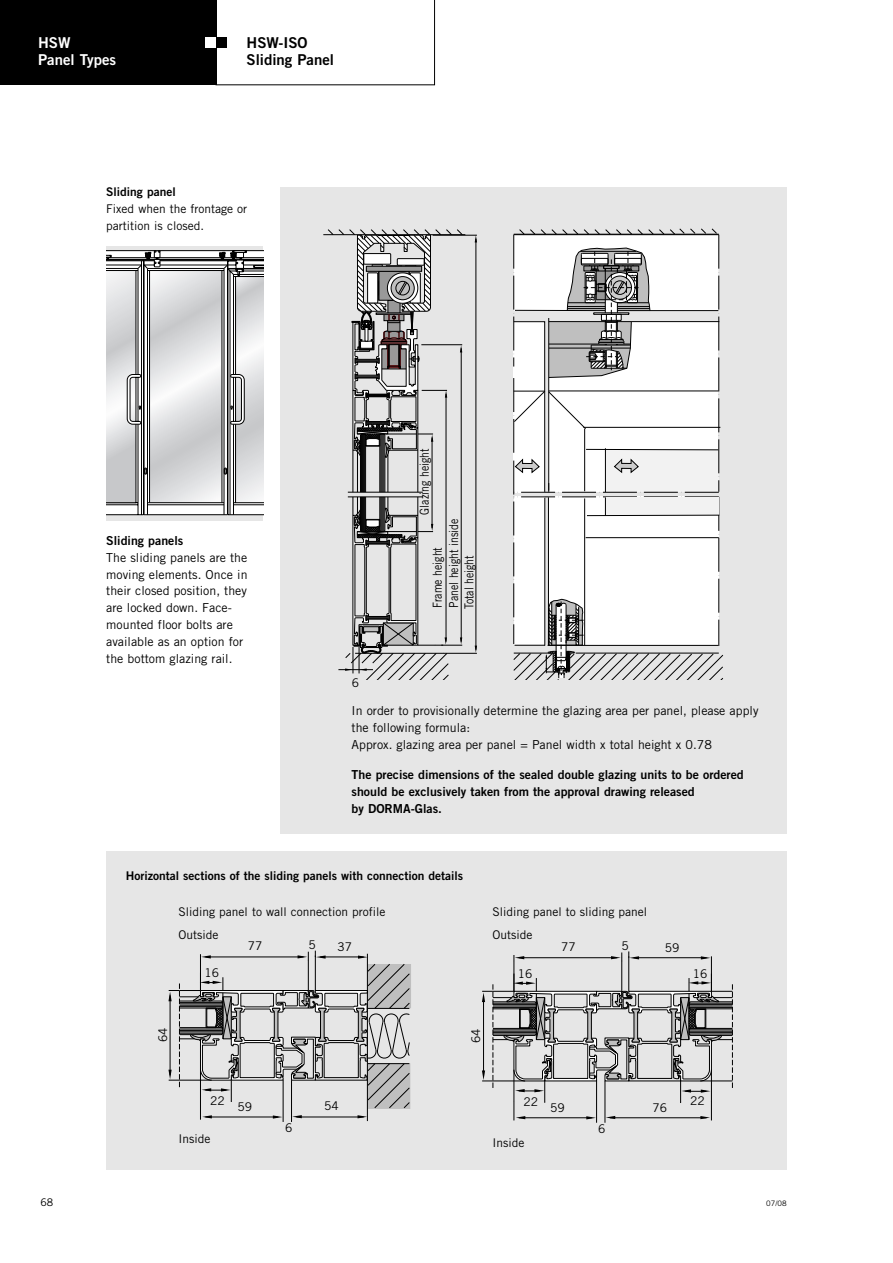
<style>
.page{position:relative;width:893px;height:1263px;background:#fff}
.page>*{position:absolute;margin:0;border:0;box-sizing:border-box;transform-origin:0 0}
.t1{font:15px/16.8px "Trade Gothic Bold Two";color:#000}
.t2{font:15px/16.8px "Trade Gothic Bold Two";color:#fff}
.t3{font:12.3px/17px "Trade Gothic";color:#000}
.t4{font:12.3px/17px "Trade Gothic Bold Two";color:#000}
.t5{font:12.3px/15.8px "Trade Gothic";color:#000;scale:.85 1}
.t6{font:12px/16.8px "Trade Gothic";color:#000}
.t7{font:12px "Trade Gothic Bold Two";color:#000}
.t8{font:10.5px "Trade Gothic";color:#000}
.t9{font:7.5px "Trade Gothic";color:#000}
</style>
<div class="page">
<div style="left:281px;top:187px;width:506px;height:646px;background:#e6e6e6"></div>
<hr style="left:323px;top:234px;width:142px;height:1px;background:#000">
<svg style="left:328px;top:229px;width:5px;height:6px"></svg>
<hr style="left:476px;top:239px;width:1px;height:411px;background:#000">
<hr style="left:355px;top:653px;width:122px;height:1px;background:#000">
<hr style="left:433px;top:235px;width:44px;height:1px;background:#000">
<hr style="left:338px;top:669px;width:35px;height:1px;background:#000">
<svg style="left:475px;top:235px;width:2px;height:7px"></svg>
<svg style="left:475px;top:646px;width:2px;height:7px"></svg>
<svg style="left:513px;top:228px;width:210px;height:452px"></svg>
<svg style="left:339px;top:229px;width:124px;height:450px"></svg>
<svg style="left:217px;top:0;width:218px;height:85px"></svg>
<div style="left:106px;top:851px;width:681px;height:318px;background:#e6e6e6"></div>
<div style="left:0;top:0;width:217px;height:85px;background:#000"></div>
<div style="left:205px;top:37px;width:11px;height:11px;background:#fff"></div>
<div style="left:216px;top:37px;width:11px;height:11px;background:#000"></div>
<div style="left:367px;top:964px;width:44px;height:44px;background:#bfbfbf"></div>
<hr style="left:205px;top:1117px;width:73px;height:1px;background:#000">
<hr style="left:283px;top:1080px;width:1px;height:42px;background:#000">
<hr style="left:200px;top:1069px;width:1px;height:51px;background:#000">
<hr style="left:296px;top:1117px;width:68px;height:1px;background:#000">
<hr style="left:291px;top:1080px;width:1px;height:42px;background:#000">
<hr style="left:367px;top:954px;width:1px;height:167px;background:#000">
<svg style="left:292px;top:1115px;width:10px;height:3px"></svg>
<svg style="left:358px;top:1115px;width:9px;height:3px"></svg>
<svg style="left:202px;top:1115px;width:10px;height:3px"></svg>
<svg style="left:273px;top:1115px;width:11px;height:3px"></svg>
<svg style="left:168px;top:951px;width:242px;height:158px"></svg>
<hr style="left:519px;top:1117px;width:73px;height:1px;background:#000">
<hr style="left:596px;top:1081px;width:1px;height:42px;background:#000">
<hr style="left:514px;top:1070px;width:1px;height:50px;background:#000">
<hr style="left:610px;top:1117px;width:96px;height:1px;background:#000">
<hr style="left:605px;top:1081px;width:1px;height:42px;background:#000">
<hr style="left:711px;top:1070px;width:1px;height:50px;background:#000">
<hr style="left:519px;top:957px;width:98px;height:1px;background:#000">
<hr style="left:514px;top:955px;width:1px;height:36px;background:#000">
<hr style="left:628px;top:956px;width:1px;height:35px;background:#000">
<hr style="left:711px;top:956px;width:1px;height:35px;background:#000">
<hr style="left:634px;top:957px;width:72px;height:1px;background:#000">
<hr style="left:621px;top:952px;width:1px;height:40px;background:#000">
<svg style="left:514px;top:956px;width:10px;height:6px"></svg>
<svg style="left:611px;top:956px;width:11px;height:6px"></svg>
<svg style="left:628px;top:951px;width:11px;height:8px"></svg>
<svg style="left:701px;top:956px;width:11px;height:3px"></svg>
<svg style="left:606px;top:1116px;width:9px;height:3px"></svg>
<svg style="left:700px;top:1116px;width:10px;height:3px"></svg>
<svg style="left:516px;top:1116px;width:9px;height:3px"></svg>
<svg style="left:586px;top:1116px;width:11px;height:3px"></svg>
<svg style="left:482px;top:973px;width:251px;height:130px"></svg>
<div style="left:106px;top:246px;width:157px;height:275px;background:#e6e6e6"></div>
<svg style="left:106px;top:250px;width:157px;height:266px"></svg>
<p class="t2" style="left:38px;top:36px;width:80px">HSW<br>Panel Types</p>
<p class="t1" style="left:247px;top:36px;width:89px">HSW-ISO<br>Sliding Panel</p>
<p class="t7" style="left:106px;top:187px;width:71px">Sliding panel</p>
<p class="t6" style="left:106px;top:201px;width:142px">Fixed when the frontage or partition is closed.</p>
<p class="t4" style="left:106px;top:533px;width:79px">Sliding panels</p>
<p class="t3" style="left:106px;top:550px;width:143px">The sliding panels are the moving elements. Once in their closed position, they are locked down. Face&shy;mounted floor bolts are available as an option for the bottom glazing rail.</p>
<p class="t5" style="left:418px;top:515px;width:79px;rotate:-90deg">Glazing height</p>
<p class="t6" style="left:352px;top:675px;width:9px">6</p>
<p class="t5" style="left:431px;top:609px;width:108px;rotate:-90deg">Frame height<br>Panel height inside<br>Total height</p>
<p class="t3" style="left:352px;top:703px;width:408px">In order to provisionally determine the glazing area per panel, please apply the following formula:<br>Approx. glazing area per panel = Panel width x total height x 0.78</p>
<p class="t4" style="left:352px;top:767px;width:394px">The precise dimensions of the sealed double glazing units to be ordered should be exclusively taken from the approval drawing released<br>by DORMA-Glas.</p>
<p class="t7" style="left:126px;top:871px;width:339px">Horizontal sections of the sliding panels with connection details</p>
<p class="t6" style="left:179px;top:905px;width:208px">Sliding panel to wall connection profile</p>
<p class="t6" style="left:492px;top:905px;width:156px">Sliding panel to sliding panel</p>
<p class="t6" style="left:179px;top:927px;width:42px">Outside</p>
<p class="t6" style="left:248px;top:938px;width:16px">77</p>
<p class="t6" style="left:308px;top:937px;width:9px">5</p>
<p class="t6" style="left:337px;top:939px;width:16px">37</p>
<p class="t6" style="left:492px;top:927px;width:42px">Outside</p>
<p class="t6" style="left:561px;top:939px;width:16px">77</p>
<p class="t6" style="left:622px;top:938px;width:9px">5</p>
<p class="t6" style="left:665px;top:940px;width:16px">59</p>
<p class="t6" style="left:205px;top:965px;width:16px">16</p>
<p class="t6" style="left:518px;top:966px;width:16px">16</p>
<p class="t6" style="left:693px;top:966px;width:16px">16</p>
<p class="t6" style="left:155px;top:1042px;width:16px;rotate:-90deg">64</p>
<p class="t6" style="left:469px;top:1043px;width:16px;rotate:-90deg">64</p>
<p class="t6" style="left:210px;top:1094px;width:16px">22</p>
<p class="t6" style="left:237px;top:1099px;width:16px">59</p>
<p class="t6" style="left:324px;top:1098px;width:16px">54</p>
<p class="t6" style="left:523px;top:1095px;width:16px">22</p>
<p class="t6" style="left:690px;top:1094px;width:16px">22</p>
<p class="t6" style="left:550px;top:1100px;width:16px">59</p>
<p class="t6" style="left:653px;top:1100px;width:16px">76</p>
<p class="t6" style="left:285px;top:1120px;width:9px">6</p>
<p class="t6" style="left:179px;top:1132px;width:34px">Inside</p>
<p class="t6" style="left:492px;top:1135px;width:34px">Inside</p>
<p class="t6" style="left:598px;top:1121px;width:9px">6</p>
<p class="t8" style="left:40px;top:1198px;width:14px">68</p>
<p class="t9" style="left:766px;top:1200px;width:22px">07/08</p>
</div>
